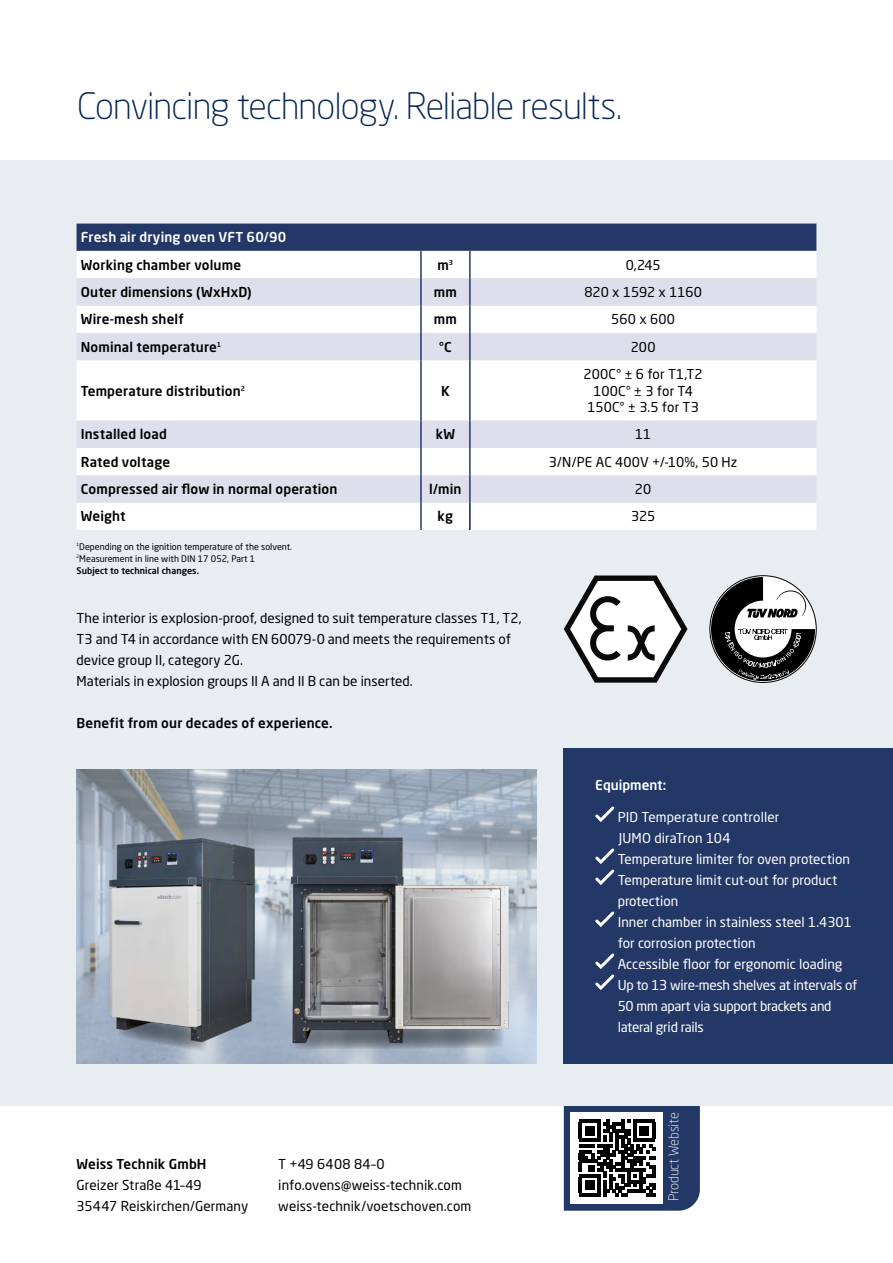
<style>
.page{position:relative;width:893px;height:1263px;background:#fff}
.page>*{position:absolute;margin:0;border:0;box-sizing:border-box;transform-origin:0 0}
.t1{font:300 36px "Neo Sans W1 G";letter-spacing:-.025em;color:#052453}
.t2{font:13.5px/21px "Neo Sans W1 G";color:#000}
.t3{font:13.5px/21px "Neo Sans W1 G";color:#fff}
.t4{font:500 13.5px "Neo Sans W1 G";letter-spacing:.01em;color:#000}
.t5{font:500 13.5px "Neo Sans W1 G";letter-spacing:.01em;color:#fff}
.t6{font:300 13.5px "Neo Sans W1 G";letter-spacing:-.01em;color:#fff}
.t7{font:9px/12px "Neo Sans W1 G";color:#000}
.s1{font-weight:500}
</style>
<div class="page">
<div style="left:0;top:161px;width:893px;height:945px;background:#e8edf1"></div>
<div style="left:23px;top:32px;width:647px;height:153px;background:#fff;opacity:.75"></div>
<div style="left:77px;top:224px;width:739px;height:27px;background:#243867"></div>
<div style="left:77px;top:251px;width:739px;height:279px;background:#fff"></div>
<svg style="left:77px;top:278px;width:739px;height:225px;fill:#fafafb"></svg>
<hr style="left:420px;top:251px;width:2px;height:27px;background:#243867">
<hr style="left:469px;top:251px;width:2px;height:27px;background:#243867">
<hr style="left:420px;top:278px;width:2px;height:28px;background:#243867">
<hr style="left:469px;top:278px;width:2px;height:28px;background:#243867">
<hr style="left:420px;top:306px;width:2px;height:27px;background:#243867">
<hr style="left:469px;top:306px;width:2px;height:27px;background:#243867">
<hr style="left:420px;top:333px;width:2px;height:27px;background:#243867">
<hr style="left:469px;top:333px;width:2px;height:27px;background:#243867">
<hr style="left:420px;top:360px;width:2px;height:61px;background:#243867">
<hr style="left:469px;top:360px;width:2px;height:61px;background:#243867">
<hr style="left:420px;top:421px;width:2px;height:27px;background:#243867">
<hr style="left:469px;top:421px;width:2px;height:27px;background:#243867">
<hr style="left:420px;top:448px;width:2px;height:27px;background:#243867">
<hr style="left:469px;top:448px;width:2px;height:27px;background:#243867">
<hr style="left:420px;top:475px;width:2px;height:28px;background:#243867">
<hr style="left:469px;top:475px;width:2px;height:28px;background:#243867">
<hr style="left:420px;top:503px;width:2px;height:27px;background:#243867">
<hr style="left:469px;top:503px;width:2px;height:27px;background:#052453">
<div style="left:564px;top:749px;width:329px;height:315px;background:#233867"></div>
<svg style="left:595px;top:806px;width:20px;height:16px"></svg>
<svg style="left:595px;top:848px;width:20px;height:37px"></svg>
<svg style="left:595px;top:911px;width:20px;height:16px"></svg>
<svg style="left:595px;top:953px;width:20px;height:37px"></svg>
<svg style="left:564px;top:1106px;width:136px;height:105px"></svg>
<hr style="left:579px;top:1193px;width:21px;height:3px;background:#000">
<div style="left:585px;top:1181px;width:9px;height:9px;background:#000"></div>
<img style="left:77px;top:770px;width:459px;height:294px">
<svg style="left:117px;top:1048px;width:93px;height:5px"></svg>
<svg style="left:293px;top:1048px;width:211px;height:2px"></svg>
<img style="left:272px;top:812px;width:246px;height:236px">
<img style="left:95px;top:820px;width:177px;height:228px">
<svg style="left:711px;top:577px;width:104px;height:104px"></svg>
<svg style="left:564px;top:575px;width:123px;height:108px"></svg>
<h1 class="t1" style="left:77px;top:83px;width:546px">Convincing technology. Reliable results.</h1>
<p class="t5" style="left:81px;top:229px;width:207px">Fresh air drying oven VFT 60/90</p>
<p class="t4" style="left:81px;top:256px;width:162px">Working chamber volume</p>
<p class="t4" style="left:438px;top:256px;width:17px">m<sup>3</sup></p>
<p class="t2" style="left:626px;top:254px;width:36px">0,245</p>
<p class="t4" style="left:81px;top:284px;width:172px">Outer dimensions (WxHxD)</p>
<p class="t4" style="left:434px;top:284px;width:25px">mm</p>
<p class="t2" style="left:584px;top:281px;width:119px">820 x 1592 x 1160</p>
<p class="t4" style="left:81px;top:311px;width:105px">Wire-mesh shelf</p>
<p class="t4" style="left:434px;top:311px;width:25px">mm</p>
<p class="t2" style="left:611px;top:309px;width:65px">560 x 600</p>
<p class="t4" style="left:81px;top:338px;width:142px">Nominal temperature<sup>1</sup></p>
<p class="t4" style="left:439px;top:338px;width:14px">°C</p>
<p class="t2" style="left:631px;top:336px;width:26px">200</p>
<p class="t4" style="left:81px;top:382px;width:166px">Temperature distribution<sup>2</sup></p>
<p class="t4" style="left:441px;top:382px;width:10px">K</p>
<p class="t2" style="left:583px;top:366px;width:121px;line-height:16.5px;text-align:center">200C° ± 6 for T1,T2<br>100C° ± 3 for T4<br>150C° ± 3.5 for T3</p>
<p class="t4" style="left:81px;top:426px;width:88px">Installed load</p>
<p class="t4" style="left:436px;top:426px;width:21px">kW</p>
<p class="t2" style="left:635px;top:424px;width:18px">11</p>
<p class="t4" style="left:81px;top:453px;width:91px">Rated voltage</p>
<p class="t2" style="left:549px;top:451px;width:190px">3/N/PE AC 400V +/-10%, 50 Hz</p>
<p class="t4" style="left:81px;top:481px;width:258px">Compressed air flow in normal operation</p>
<p class="t4" style="left:429px;top:481px;width:34px">l/min</p>
<p class="t2" style="left:635px;top:478px;width:18px">20</p>
<p class="t4" style="left:81px;top:508px;width:46px">Weight</p>
<p class="t4" style="left:438px;top:508px;width:17px">kg</p>
<p class="t2" style="left:631px;top:506px;width:26px">325</p>
<p class="t7" style="left:77px;top:540px;width:217px"><sup>1</sup>Depending on the ignition temperature of the solvent.<br><sup>2</sup>Measurement in line with DIN 17 052, Part 1<br><span class="s1">Subject to technical changes.</span></p>
<p class="t2" style="left:77px;top:607px;width:447px">The interior is explosion-proof, designed to suit temperature classes T1, T2, T3 and T4 in accordance with EN 60079-0 and meets the requirements of device group II, category 2G.<br>Materials in explosion groups II A and II B can be inserted.</p>
<p class="t4" style="left:77px;top:714px;width:258px">Benefit from our decades of experience.</p>
<p class="t4" style="left:77px;top:1155px;width:132px">Weiss Technik GmbH</p>
<p class="t2" style="left:77px;top:1174px;width:173px">Greizer Straße 41–49<br>35447 Reiskirchen/Germany</p>
<p class="t2" style="left:278px;top:1153px;width:195px">T +49 6408 84–0 info.ovens@weiss-technik.com weiss-technik/voetschoven.com</p>
<p class="t5" style="left:595px;top:777px;width:72px">Equipment:</p>
<p class="t3" style="left:618px;top:806px;width:241px">PID Temperature controller<br>JUMO diraTron 104<br>Temperature limiter for oven protection<br>Temperature limit cut-out for product protection<br>Inner chamber in stainless steel 1.4301 for corrosion protection<br>Accessible floor for ergonomic loading<br>Up to 13 wire-mesh shelves at intervals of<br>50 mm apart via support brackets and lateral grid rails</p>
<p class="t6" style="left:665px;top:1201px;width:90px;rotate:-90deg">Product Website</p>
</div>
